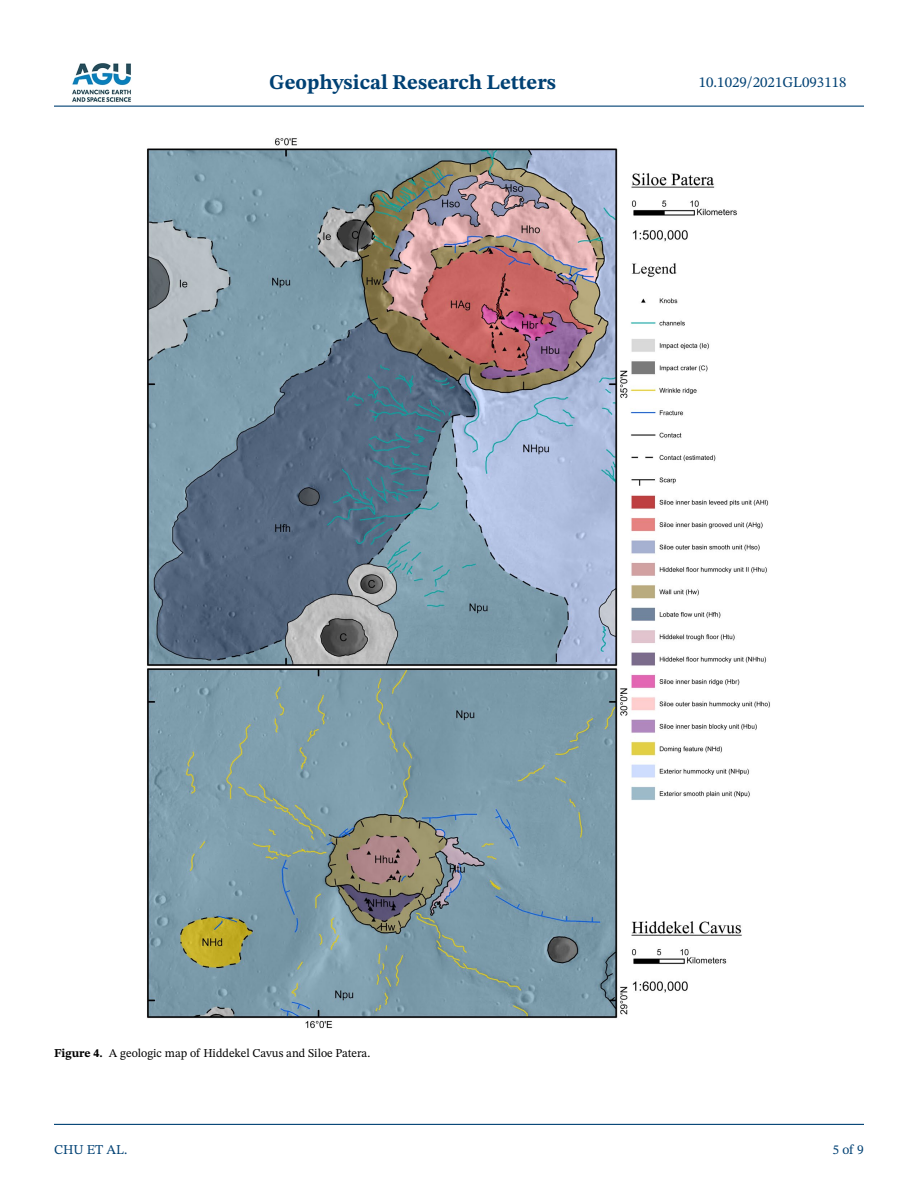
<style>
.page{position:relative;width:918px;height:1188px;background:#fff}
.page>*{position:absolute;margin:0;border:0;box-sizing:border-box;transform-origin:0 0}
.t1{font:700 21px "STIX Two Text";color:#004174}
.t2{font:15px "STIX Two Text";color:#004174}
.t3{font:13.5px "STIX Two Text";color:#004174}
.t4{font:12px "STIX Two Text";color:#000}
.s1{font-weight:700}
</style>
<div class="page">
<hr style="left:54px;top:106px;width:810px;height:1px;background:#004174">
<hr style="left:54px;top:1124px;width:810px;height:1px;background:#004174">
<img style="left:72px;top:63px;width:59px;height:39px">
<img style="left:146px;top:138px;width:624px;height:890px">
<h1 class="t1" style="left:269px;top:67px;width:288px">Geophysical Research Letters</h1>
<p class="t2" style="left:699px;top:72px;width:149px">10.1029/2021GL093118</p>
<p class="t4" style="left:54px;top:1044px;width:318px"><span class="s1">Figure 4.</span> A geologic map of Hiddekel Cavus and Siloe Patera.</p>
<p class="t3" style="left:54px;top:1140px;width:75px">CHU ET AL.</p>
<p class="t3" style="left:833px;top:1140px;width:33px">5 of 9</p>
</div>
